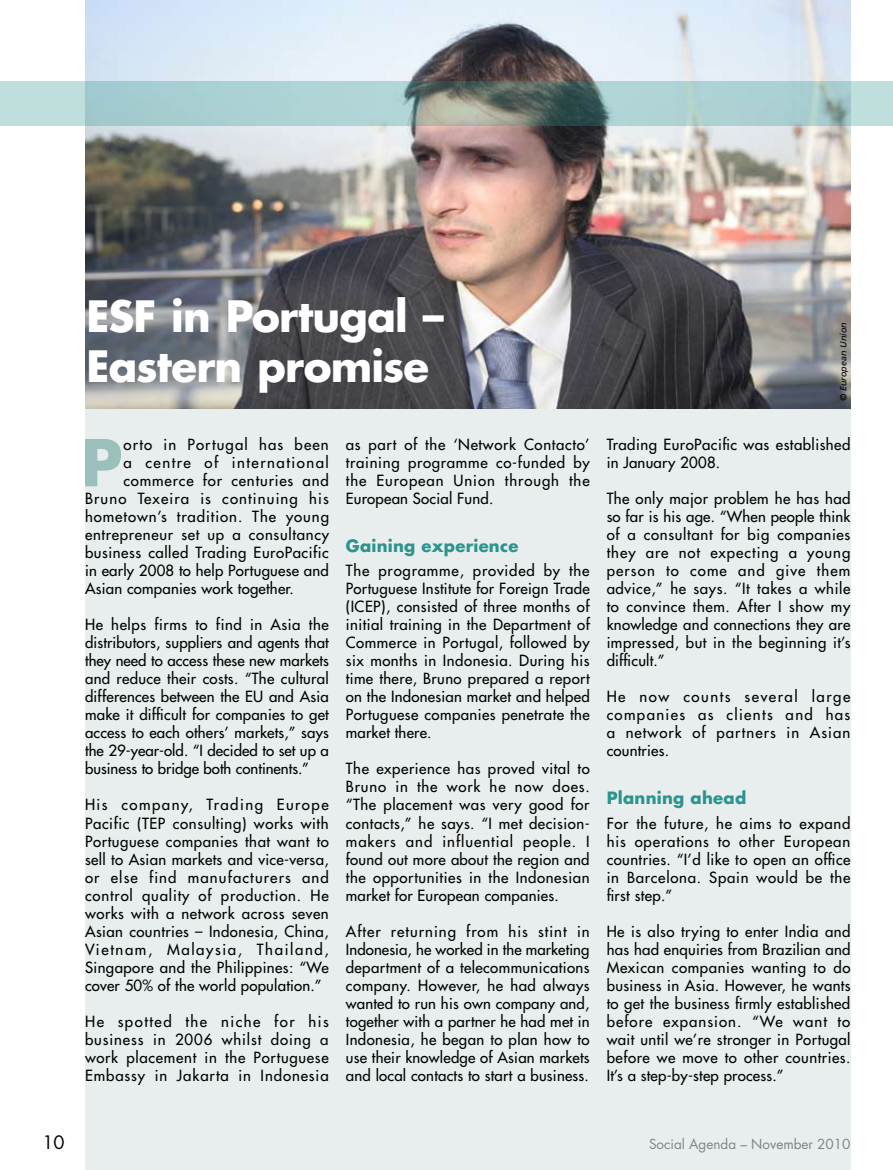
<style>
.page{position:relative;width:893px;height:1170px;background:#fff}
.page>*{position:absolute;margin:0;border:0;box-sizing:border-box;transform-origin:0 0}
.t1{font:700 62.7px "Futura";color:#9bbfbd}
.t2{font:700 42px/50.4px "Futura";letter-spacing:-.02em;color:#fff}
.t3{font:18px "Futura";color:#000}
.t4{font:700 16.5px "Futura";letter-spacing:.015em;color:#2b948d}
.t5{font:15px/18px "Futura";letter-spacing:.03em;color:#000;text-align:justify}
.t6{font:15px "Futura";letter-spacing:.075em;color:#000}
.t7{font:15px "Futura";letter-spacing:.065em;color:#000}
.t8{font:15px "Futura";letter-spacing:.055em;color:#000}
.t9{font:15px "Futura";letter-spacing:.1em;color:#000}
.t10{font:13.5px "Futura";color:#808285}
.t11{font:italic 9px "Frutiger LT Std";color:#000}
</style>
<div class="page">
<div style="left:85px;top:0;width:765px;height:1169px;background:#e8eeed"></div>
<img style="left:85px;top:0;width:765px;height:408px">
<svg style="left:0;top:81px;width:893px;height:45px;background:#9fbebd"></svg>
<h2 class="t2" style="left:86px;top:289px;width:359px">ESF in Portugal –<br>Eastern promise</h2>
<h1 class="t1" style="left:81px;top:419px;width:43px">P</h1>
<p class="t6" style="left:123px;top:435px;width:207px">orto in Portugal has been</p>
<p class="t9" style="left:123px;top:453px;width:207px">a centre of international</p>
<p class="t8" style="left:123px;top:471px;width:207px">commerce for centuries and</p>
<p class="t6" style="left:85px;top:489px;width:245px">Bruno Texeira is continuing his</p>
<p class="t7" style="left:85px;top:507px;width:245px">hometown’s tradition. The young</p>
<p class="t5" style="left:85px;top:525px;width:245px">entrepreneur set up a consultancy</p>
<p class="t5" style="left:85px;top:543px;width:245px">business called Trading EuroPacific</p>
<p class="t5" style="left:85px;top:561px;width:245px">in early 2008 to help Portuguese and</p>
<p class="t5" style="left:85px;top:579px;width:210px">Asian companies work together.</p>
<p class="t5" style="left:85px;top:615px;width:245px">He helps firms to find in Asia the distributors, suppliers and agents that they need to access these new markets and reduce their costs. “The cultural differences between the EU and Asia make it difficult for companies to get access to each others’ markets,” says the 29-year-old. “I decided to set up a business to bridge both continents.”</p>
<p class="t5" style="left:85px;top:795px;width:245px">His company, Trading Europe Pacific (TEP consulting) works with Portuguese companies that want to sell to Asian markets and vice-versa, or else find manufacturers and control quality of production. He works with a network across seven Asian countries – Indonesia, China, Vietnam, Malaysia, Thailand, Singapore and the Philippines: “We cover 50% of the world population.”</p>
<p class="t5" style="left:85px;top:1011px;width:245px">He spotted the niche for his business in 2006 whilst doing a work placement in the Portuguese Embassy in Jakarta in Indonesia</p>
<p class="t5" style="left:346px;top:435px;width:245px">as part of the ‘Network Contacto’ training programme co-funded by the European Union through the European Social Fund.</p>
<p class="t4" style="left:346px;top:534px;width:174px">Gaining experience</p>
<p class="t5" style="left:346px;top:561px;width:245px">The programme, provided by the Portuguese Institute for Foreign Trade (ICEP), consisted of three months of initial training in the Department of Commerce in Portugal, followed by six months in Indonesia. During his time there, Bruno prepared a report on the Indonesian market and helped Portuguese companies penetrate the market there.</p>
<p class="t5" style="left:346px;top:759px;width:245px">The experience has proved vital to Bruno in the work he now does. “The placement was very good for contacts,” he says. “I met decision&shy;makers and influential people. I found out more about the region and the opportunities in the Indonesian market for European companies.</p>
<p class="t5" style="left:346px;top:921px;width:245px">After returning from his stint in Indonesia, he worked in the marketing department of a telecommunications company. However, he had always wanted to run his own company and, together with a partner he had met in Indonesia, he began to plan how to use their knowledge of Asian markets and local contacts to start a business.</p>
<p class="t11" style="left:838px;top:401px;width:80px;rotate:-90deg">© European Union</p>
<p class="t5" style="left:607px;top:435px;width:245px">Trading EuroPacific was established in January 2008.</p>
<p class="t5" style="left:607px;top:489px;width:245px">The only major problem he has had so far is his age. “When people think of a consultant for big companies they are not expecting a young person to come and give them advice,” he says. “It takes a while to convince them. After I show my knowledge and connections they are impressed, but in the beginning it’s difficult.”</p>
<p class="t5" style="left:607px;top:687px;width:245px">He now counts several large companies as clients and has a network of partners in Asian countries.</p>
<p class="t4" style="left:607px;top:786px;width:141px">Planning ahead</p>
<p class="t5" style="left:607px;top:813px;width:245px">For the future, he aims to expand his operations to other European countries. “I’d like to open an office in Barcelona. Spain would be the first step.”</p>
<p class="t5" style="left:607px;top:921px;width:245px">He is also trying to enter India and has had enquiries from Brazilian and Mexican companies wanting to do business in Asia. However, he wants to get the business firmly established before expansion. “We want to wait until we’re stronger in Portugal before we move to other countries.<br>It’s a step-by-step process.”</p>
<p class="t3" style="left:43px;top:1129px;width:24px">10</p>
<p class="t10" style="left:649px;top:1134px;width:203px">Social Agenda – November 2010</p>
</div>
